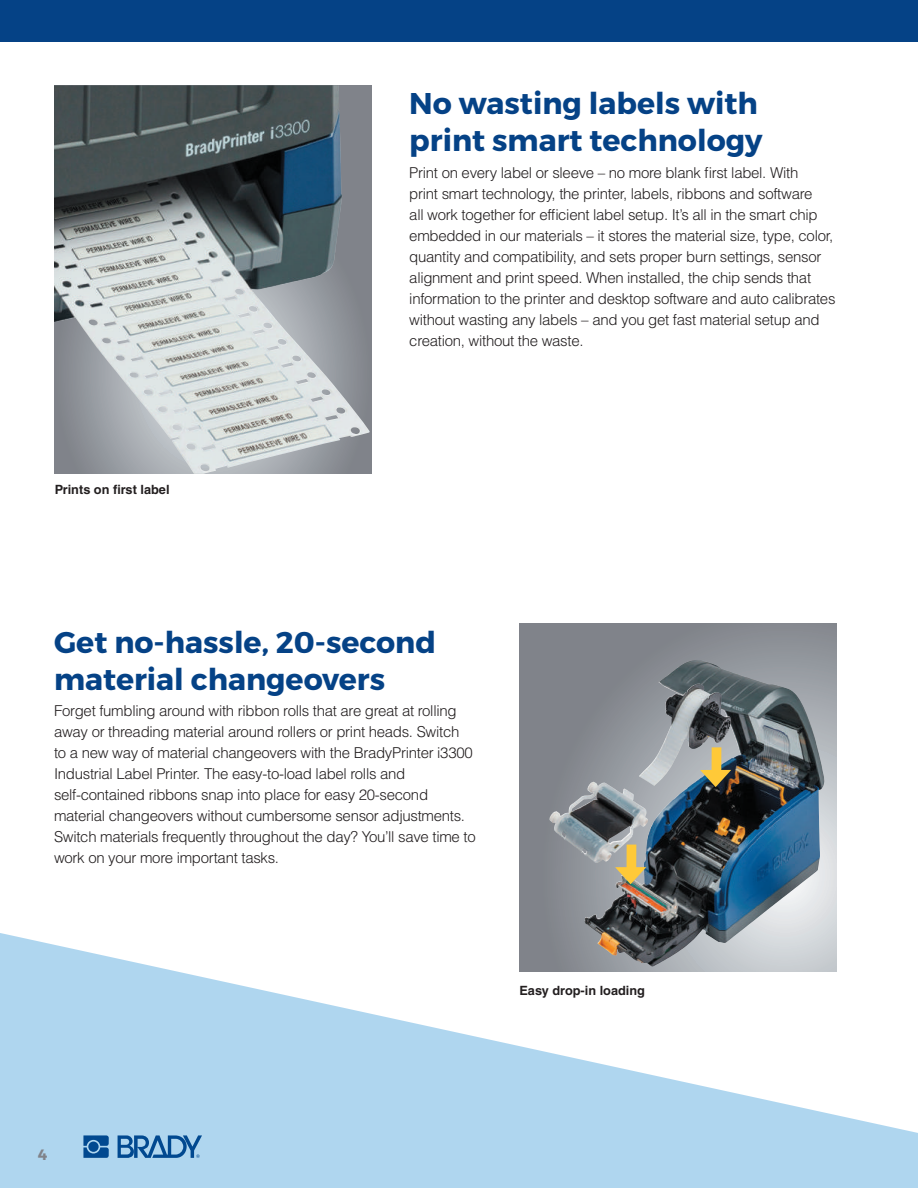
<style>
.page{position:relative;width:918px;height:1188px;background:#fff}
.page>*{position:absolute;margin:0;border:0;box-sizing:border-box;transform-origin:0 0}
.t1{font:700 30px/36.9px "Montserrat";color:#054286}
.t2{font:300 15px/21px "Helvetica LT Std";letter-spacing:-.02em;color:#231f20}
.t3{font:700 15px "Montserrat";color:#80838a}
.t4{font:700 12.75px "Helvetica LT Std";color:#231f20}
</style>
<div class="page">
<svg style="left:0;top:933px;width:918px;height:255px;fill:#afd6ef"></svg>
<div style="left:0;top:0;width:918px;height:41px;background:#054286"></div>
<svg style="left:83px;top:1135px;width:26px;height:23px"></svg>
<div style="left:88px;top:1142px;width:11px;height:10px;background:#014990;border-radius:50%"></div>
<svg style="left:118px;top:1135px;width:84px;height:23px;background:#5990c0"></svg>
<img style="left:54px;top:85px;width:316px;height:389px">
<svg style="left:519px;top:624px;width:318px;height:348px;background:#7f8891"></svg>
<img style="left:597px;top:660px;width:144px;height:258px">
<img style="left:639px;top:684px;width:92px;height:102px">
<svg style="left:700px;top:747px;width:31px;height:40px"></svg>
<svg style="left:615px;top:845px;width:31px;height:39px"></svg>
<img style="left:549px;top:782px;width:45px;height:75px">
<p class="t4" style="left:55px;top:482px;width:116px">Prints on first label</p>
<h1 class="t1" style="left:409px;top:86px;width:355px">No wasting labels with print smart technology</h1>
<p class="t2" style="left:409px;top:162px;width:428px">Print on every label or sleeve – no more blank first label. With<br>print smart technology, the printer, labels, ribbons and software<br>all work together for efficient label setup. It’s all in the smart chip embedded in our materials – it stores the material size, type, color, quantity and compatibility, and sets proper burn settings, sensor alignment and print speed. When installed, the chip sends that information to the printer and desktop software and auto calibrates without wasting any labels – and you get fast material setup and creation, without the waste.</p>
<h1 class="t1" style="left:54px;top:624px;width:383px">Get no-hassle, 20-second material changeovers</h1>
<p class="t2" style="left:54px;top:700px;width:423px">Forget fumbling around with ribbon rolls that are great at rolling away or threading material around rollers or print heads. Switch<br>to a new way of material changeovers with the BradyPrinter i3300<br>Industrial Label Printer. The easy-to-load label rolls and self-contained ribbons snap into place for easy 20-second material changeovers without cumbersome sensor adjustments.<br>Switch materials frequently throughout the day? You’ll save time to work on your more important tasks.</p>
<p class="t4" style="left:519px;top:983px;width:127px">Easy drop-in loading</p>
<p class="t3" style="left:38px;top:1145px;width:11px">4</p>
</div>
